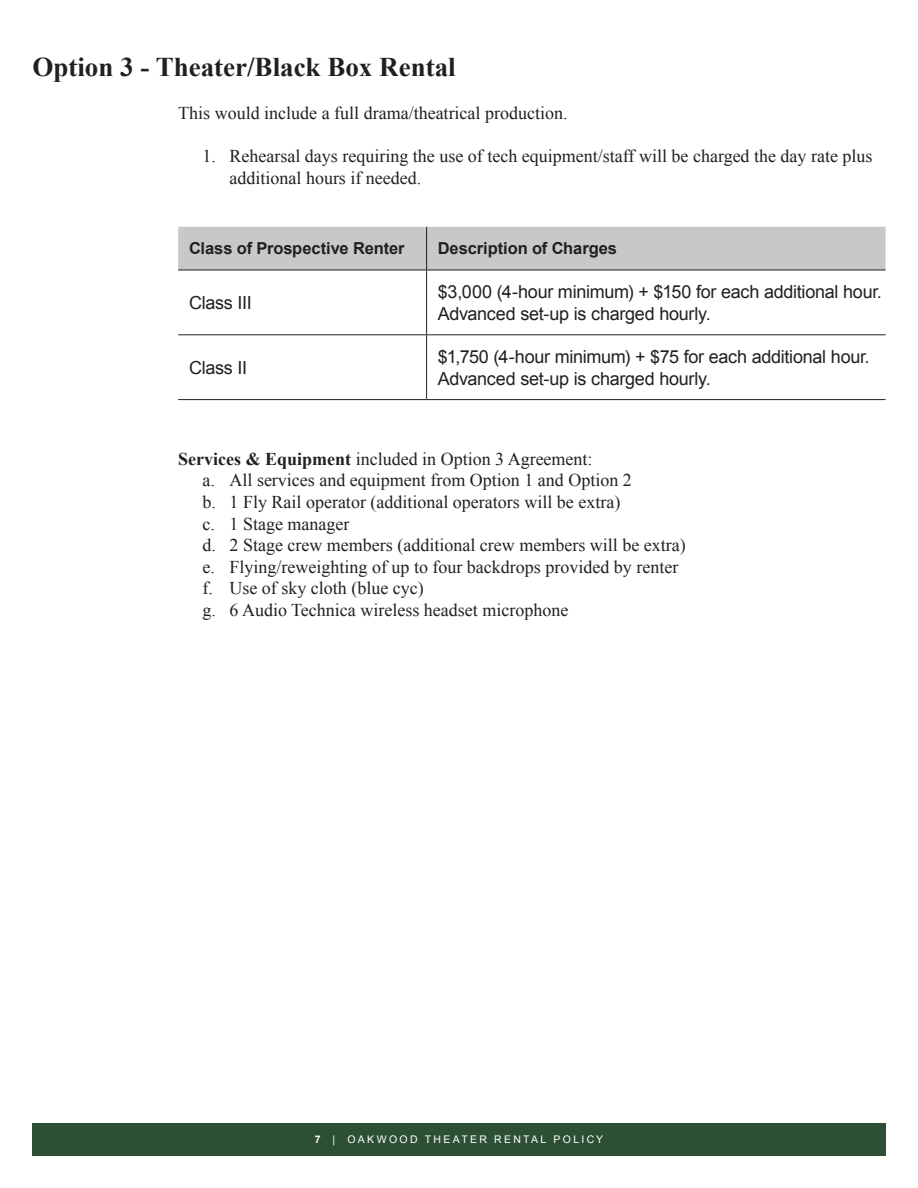
<style>
.page{position:relative;width:918px;height:1188px;background:#fff}
.page>*{position:absolute;margin:0;border:0;box-sizing:border-box;transform-origin:0 0}
.t1{font:700 27px "Times New Roman";color:#231f20}
.t2{font:18px/21.6px "Times New Roman";color:#231f20}
.t3{font:18px "Arial";letter-spacing:-.015em;color:#231f20}
.t4{font:700 16.5px "Arial";letter-spacing:-.005em;color:#231f20}
.t5{font:10.5px "Arial";letter-spacing:.22em;color:#fff}
.s1{font-weight:700}
</style>
<div class="page">
<div style="left:32px;top:1123px;width:854px;height:33px;background:#2d5035"></div>
<div style="left:178px;top:227px;width:708px;height:43px;background:#c7c8ca"></div>
<hr style="left:426px;top:270px;width:1px;height:64px;background:#231f20">
<hr style="left:178px;top:334px;width:249px;height:1px;background:#231f20">
<hr style="left:427px;top:334px;width:459px;height:1px;background:#231f20">
<hr style="left:426px;top:335px;width:1px;height:64px;background:#231f20">
<hr style="left:178px;top:270px;width:249px;height:1px;background:#231f20">
<hr style="left:427px;top:270px;width:459px;height:1px;background:#231f20">
<hr style="left:178px;top:399px;width:249px;height:1px;background:#231f20">
<hr style="left:427px;top:399px;width:459px;height:1px;background:#231f20">
<hr style="left:426px;top:227px;width:1px;height:43px;background:#231f20">
<p class="t1" style="left:32px;top:48px;width:425px">Option 3 - Theater/Black Box Rental</p>
<p class="t2" style="left:178px;top:102px;width:391px">This would include a full drama/theatrical production.</p>
<p class="t2" style="left:230px;top:145px;width:645px;text-indent:-27px">1. Rehearsal days requiring the use of tech equipment/staff will be charged the day rate plus additional hours if needed.</p>
<p class="t4" style="left:189px;top:238px;width:217px">Class of Prospective Renter</p>
<p class="t4" style="left:438px;top:238px;width:181px">Description of Charges</p>
<p class="t3" style="left:189px;top:291px;width:64px">Class III</p>
<p class="t3" style="left:438px;top:280px;width:446px">$3,000 (4-hour minimum) + $150 for each additional hour.</p>
<p class="t3" style="left:438px;top:302px;width:275px">Advanced set-up is charged hourly.</p>
<p class="t3" style="left:189px;top:356px;width:60px">Class II</p>
<p class="t3" style="left:438px;top:345px;width:433px">$1,750 (4-hour minimum) + $75 for each additional hour.</p>
<p class="t3" style="left:438px;top:366px;width:275px">Advanced set-up is charged hourly.</p>
<p class="t2" style="left:178px;top:448px;width:416px"><span class="s1">Services &amp; Equipment</span> included in Option 3 Agreement:</p>
<p class="t2" style="left:202px;top:469px;width:431px">a. All services and equipment from Option 1 and Option 2</p>
<p class="t2" style="left:202px;top:491px;width:419px">b. 1 Fly Rail operator (additional operators will be extra)</p>
<p class="t2" style="left:202px;top:512px;width:148px">c. 1 Stage manager</p>
<p class="t2" style="left:202px;top:534px;width:485px">d. 2 Stage crew members (additional crew members will be extra)</p>
<p class="t2" style="left:202px;top:556px;width:477px">e. Flying/reweighting of up to four backdrops provided by renter</p>
<p class="t2" style="left:202px;top:577px;width:223px">f. Use of sky cloth (blue cyc)</p>
<p class="t2" style="left:202px;top:599px;width:367px">g. 6 Audio Technica wireless headset microphone</p>
<p class="t5" style="left:315px;top:1133px;width:290px"><span class="s1">7</span> | OAKWOOD THEATER RENTAL POLICY</p>
</div>
